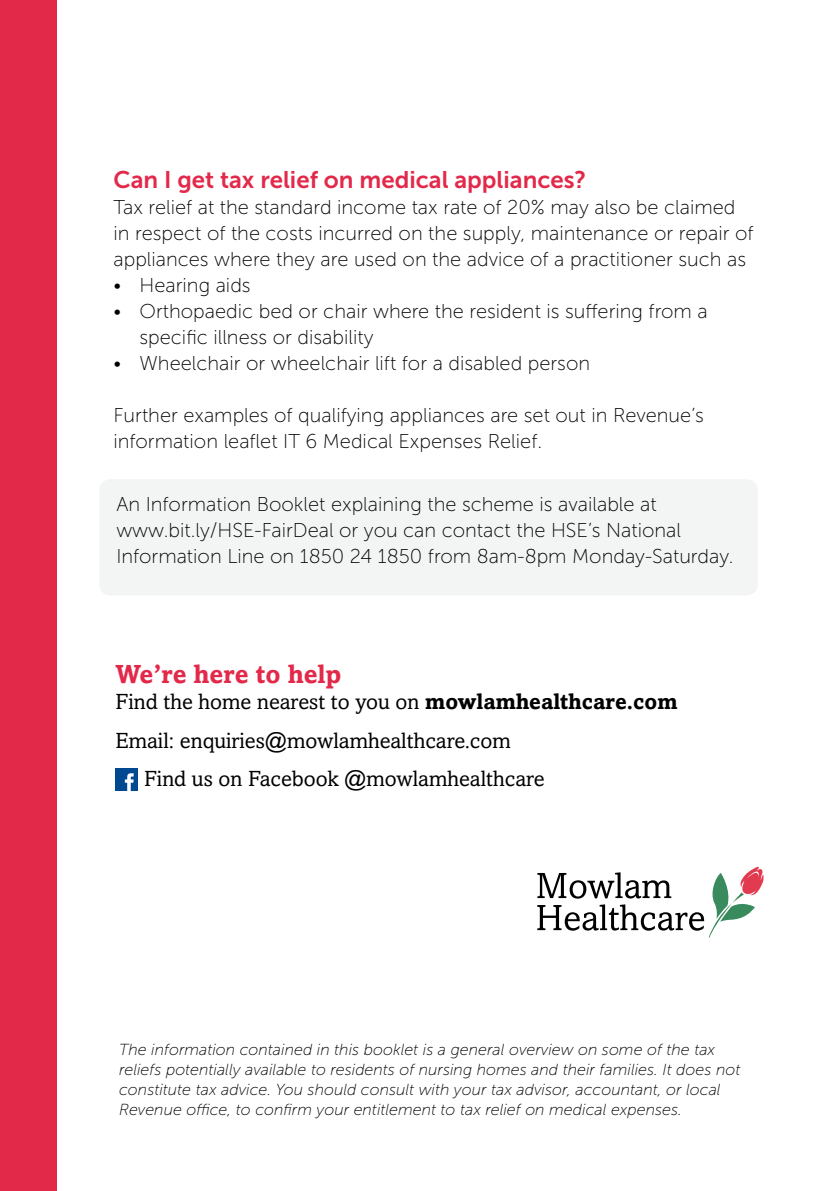
<style>
.page{position:relative;width:840px;height:1191px;background:#fff}
.page>*{position:absolute;margin:0;border:0;box-sizing:border-box;transform-origin:0 0}
.t1{font:700 26px "Amasis MT Std";color:#e3294a}
.t2{font:24px "Museo Sans 700";color:#e3294a}
.t3{font:22px/38px "Amasis MT Std";color:#000}
.t4{font:20px/26px "Museo Sans 100";color:#000}
.t5{font:italic 16px/20px "Museo Sans 100";color:#000}
.s1{font-weight:700}
</style>
<div class="page">
<div style="left:115px;top:768px;width:23px;height:23px;background:#004890"></div>
<svg style="left:125px;top:773px;width:9px;height:18px"></svg>
<div style="left:0;top:0;width:57px;height:1191px;background:#e3294a"></div>
<div style="left:99px;top:479px;width:658px;height:116px;background:#f3f4f4;border-radius:11px"></div>
<svg style="left:537px;top:866px;width:226px;height:72px"></svg>
<p class="t2" style="left:113px;top:166px;width:474px">Can I get tax relief on medical appliances?</p>
<p class="t4" style="left:113px;top:194px;width:641px">Tax relief at the standard income tax rate of 20% may also be claimed in respect of the costs incurred on the supply, maintenance or repair of appliances where they are used on the advice of a practitioner such as</p>
<p class="t4" style="left:113px;top:272px;width:139px">• Hearing aids</p>
<p class="t4" style="left:139px;top:298px;width:569px;text-indent:-26px">• Orthopaedic bed or chair where the resident is suffering from a specific illness or disability</p>
<p class="t4" style="left:113px;top:350px;width:478px">• Wheelchair or wheelchair lift for a disabled person</p>
<p class="t4" style="left:113px;top:402px;width:591px">Further examples of qualifying appliances are set out in Revenue’s information leaflet IT 6 Medical Expenses Relief.</p>
<p class="t4" style="left:116px;top:491px;width:618px">An Information Booklet explaining the scheme is available at www.bit.ly/HSE-FairDeal or you can contact the HSE’s National<br>Information Line on 1850 24 1850 from 8am-8pm Monday-Saturday.</p>
<h1 class="t1" style="left:115px;top:658px;width:227px">We’re here to help</h1>
<p class="t3" style="left:115px;top:682px;width:563px">Find the home nearest to you on <span class="s1">mowlamhealthcare.com</span></p>
<p class="t3" style="left:144px;top:721px;width:402px;text-indent:-28px">Email: enquiries@mowlamhealthcare.com<br>Find us on Facebook @mowlamhealthcare</p>
<p class="t5" style="left:119px;top:1040px;width:622px">The information contained in this booklet is a general overview on some of the tax reliefs potentially available to residents of nursing homes and their families. It does not constitute tax advice. You should consult with your tax advisor, accountant, or local Revenue office, to confirm your entitlement to tax relief on medical expenses.</p>
</div>
